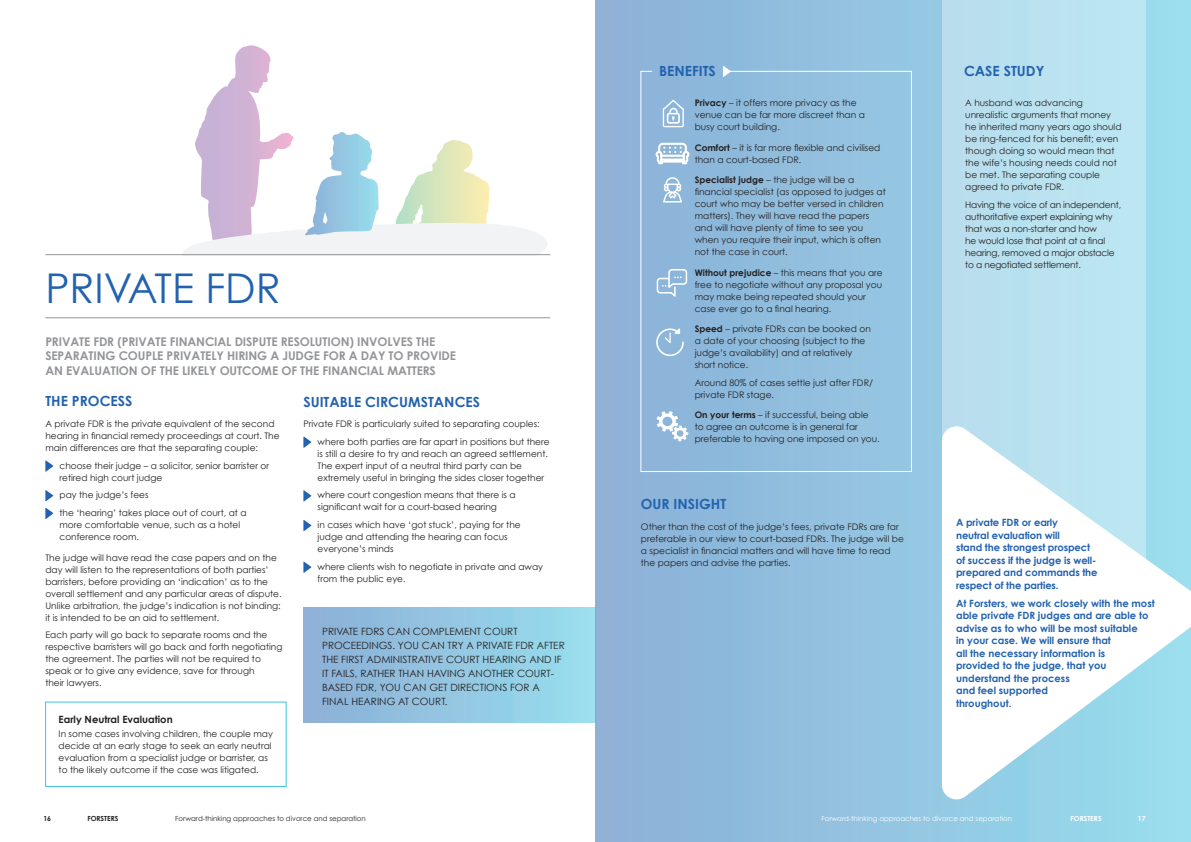
<style>
.page{position:relative;width:1191px;height:842px;background:#fff}
.page>*{position:absolute;margin:0;border:0;box-sizing:border-box;transform-origin:0 0}
._1_Heading{font:41px "Century Gothic";color:#2362af}
._2_Sub_heading{font:700 14px "Century Gothic";color:#2362af}
.Intro_text{font:700 12px/14.4px "Century Gothic";letter-spacing:-.01em;color:#939598}
.Text_in_white_arrow{font:700 10px/12.5px "Century Gothic";color:#2362af}
.Body_text{font:10px/14px "Century Gothic";color:#231f20}
._3_Sub_heading{font:700 10px "Century Gothic";color:#231f20}
.Body_text-2{font:9px/12px "Century Gothic";color:#231f20}
.Body_bullets{font:9px/12px "Century Gothic";color:#231f20}
.Body_text-3{font:9px/12px "Century Gothic";letter-spacing:-.02em;color:#231f20}
.Final_body_bullet{font:9px/12px "Century Gothic";color:#231f20}
.t1{font:7px "Century Gothic";color:#231f20}
.t2{font:7px "Century Gothic";color:#fff}
.t3{font:700 7px "Century Gothic";color:#231f20}
.t4{font:700 7px "Century Gothic";color:#fff}
.s1{font-weight:700}
</style>
<div class="page">
<svg style="left:183px;top:45px;width:364px;height:209px"></svg>
<div style="left:595px;top:0;width:596px;height:842px;background:linear-gradient(to right,#8dafd6,#99deed)"></div>
<div style="left:942px;top:0;width:203px;height:655px;background:#bae2f0"></div>
<svg style="left:723px;top:66px;width:8px;height:4px"></svg>
<svg style="left:942px;top:422px;width:249px;height:382px"></svg>
<svg style="left:640px;top:70px;width:272px;height:402px;background:#92bddd"></svg>
<div style="left:667px;top:113px;width:13px;height:11px;border:2px solid #fff;border-radius:2px"></div>
<svg style="left:668px;top:107px;width:10px;height:13px"></svg>
<div style="left:663px;top:108px;width:21px;height:19px;border:1px solid #fff"></div>
<svg style="left:656px;top:143px;width:33px;height:21px"></svg>
<svg style="left:663px;top:177px;width:19px;height:26px"></svg>
<svg style="left:656px;top:269px;width:31px;height:28px"></svg>
<svg style="left:656px;top:328px;width:28px;height:28px"></svg>
<svg style="left:656px;top:411px;width:32px;height:30px"></svg>
<svg style="left:45px;top:460px;width:8px;height:12px"></svg>
<svg style="left:45px;top:490px;width:8px;height:11px"></svg>
<svg style="left:45px;top:508px;width:8px;height:11px"></svg>
<hr style="left:45px;top:254px;width:505px;height:1px;background:#939598">
<hr style="left:45px;top:317px;width:505px;height:1px;background:#939598">
<svg style="left:303px;top:436px;width:8px;height:12px"></svg>
<svg style="left:303px;top:490px;width:8px;height:12px"></svg>
<svg style="left:303px;top:520px;width:8px;height:11px"></svg>
<svg style="left:303px;top:561px;width:8px;height:12px"></svg>
<div style="left:303px;top:607px;width:292px;height:115px;background:linear-gradient(to right,#8dafd6,#99deee)"></div>
<div style="left:45px;top:702px;width:241px;height:85px;border:1px solid #3cc3de"></div>
<p class="_1_Heading" style="left:45px;top:263px;width:237px">PRIVATE FDR</p>
<p class="Intro_text" style="left:45px;top:334px;width:412px">PRIVATE FDR (PRIVATE FINANCIAL DISPUTE RESOLUTION) INVOLVES THE<br>SEPARATING COUPLE PRIVATELY HIRING A JUDGE FOR A DAY TO PROVIDE<br>AN EVALUATION OF THE LIKELY OUTCOME OF THE FINANCIAL MATTERS</p>
<p class="_2_Sub_heading" style="left:45px;top:391px;width:89px">THE PROCESS</p>
<p class="Body_text-2" style="left:45px;top:418px;width:236px">A private FDR is the private equivalent of the second hearing in financial remedy proceedings at court. The main differences are that the separating couple:</p>
<p class="Body_bullets" style="left:60px;top:459px;width:211px">choose their judge – a solicitor, senior barrister or retired high court judge</p>
<p class="Body_bullets" style="left:60px;top:489px;width:91px">pay the judge’s fees</p>
<p class="Final_body_bullet" style="left:60px;top:507px;width:188px">the ‘hearing’ takes place out of court, at a more comfortable venue, such as a hotel conference room.</p>
<p class="Body_text-2" style="left:45px;top:551px;width:238px">The judge will have read the case papers and on the day will listen to the representations of both parties’ barristers, before providing an ‘indication’ as to the overall settlement and any particular areas of dispute.<br>Unlike arbitration, the judge’s indication is not binding: it is intended to be an aid to settlement.</p>
<p class="Body_text-2" style="left:45px;top:629px;width:238px">Each party will go back to separate rooms and the respective barristers will go back and forth negotiating the agreement. The parties will not be required to speak or to give any evidence, save for through<br>their lawyers.</p>
<p class="_3_Sub_heading" style="left:59px;top:711px;width:115px">Early Neutral Evaluation</p>
<p class="Body_text-2" style="left:59px;top:728px;width:216px">In some cases involving children, the couple may decide at an early stage to seek an early neutral evaluation from a specialist judge or barrister, as to the likely outcome if the case was litigated.</p>
<p class="_2_Sub_heading" style="left:303px;top:391px;width:178px">SUITABLE CIRCUMSTANCES</p>
<p class="Body_text-2" style="left:303px;top:418px;width:238px">Private FDR is particularly suited to separating couples:</p>
<p class="Body_bullets" style="left:317px;top:435px;width:233px">where both parties are far apart in positions but there is still a desire to try and reach an agreed settlement.<br>The expert input of a neutral third party can be extremely useful in bringing the sides closer together</p>
<p class="Body_bullets" style="left:317px;top:489px;width:200px">where court congestion means that there is a significant wait for a court-based hearing</p>
<p class="Body_bullets" style="left:317px;top:519px;width:205px">in cases which have ‘got stuck’, paying for the judge and attending the hearing can focus everyone’s minds</p>
<p class="Body_bullets" style="left:317px;top:560px;width:227px">where clients wish to negotiate in private and away from the public eye.</p>
<p class="Body_text" style="left:322px;top:624px;width:244px">PRIVATE FDRS CAN COMPLEMENT COURT PROCEEDINGS. YOU CAN TRY A PRIVATE FDR AFTER THE FIRST ADMINISTRATIVE COURT HEARING AND IF IT FAILS, RATHER THAN HAVING ANOTHER COURT-BASED FDR, YOU CAN GET DIRECTIONS FOR A FINAL HEARING AT COURT.</p>
<p class="t3" style="left:43px;top:813px;width:9px">16</p>
<p class="t3" style="left:87px;top:813px;width:33px">FORSTERS</p>
<p class="t1" style="left:175px;top:814px;width:192px">Forward-thinking approaches to divorce and separation</p>
<p class="_2_Sub_heading" style="left:659px;top:61px;width:58px">BENEFITS</p>
<p class="_2_Sub_heading" style="left:964px;top:61px;width:82px">CASE STUDY</p>
<p class="Body_text-2" style="left:694px;top:97px;width:172px"><span class="s1">Privacy</span> – it offers more privacy as the venue can be far more discreet than a busy court building.</p>
<p class="Body_text-2" style="left:694px;top:141px;width:187px"><span class="s1">Comfort</span> – it is far more flexible and civilised than a court-based FDR.</p>
<p class="Body_text-2" style="left:694px;top:174px;width:192px"><span class="s1">Specialist judge</span> – the judge will be a financial specialist (as opposed to judges at court who may be better versed in children matters). They will have read the papers and will have plenty of time to see you when you require their input, which is often not the case in court.</p>
<p class="Body_text-2" style="left:694px;top:266px;width:189px"><span class="s1">Without prejudice</span> – this means that you are free to negotiate without any proposal you may make being repeated should your case ever go to a final hearing.</p>
<p class="Body_text-2" style="left:694px;top:323px;width:178px"><span class="s1">Speed</span> – private FDRs can be booked on a date of your choosing (subject to the judge’s availability) and at relatively short notice.</p>
<p class="Body_text-2" style="left:694px;top:377px;width:180px">Around 80% of cases settle just after FDR/ private FDR stage.</p>
<p class="Body_text-2" style="left:694px;top:409px;width:186px"><span class="s1">On your terms</span> – if successful, being able to agree an outcome is in general far preferable to having one imposed on you.</p>
<p class="_2_Sub_heading" style="left:641px;top:494px;width:87px">OUR INSIGHT</p>
<p class="Body_text-2" style="left:641px;top:521px;width:264px">Other than the cost of the judge’s fees, private FDRs are far preferable in our view to court-based FDRs. The judge will be a specialist in financial matters and will have time to read the papers and advise the parties.</p>
<p class="Body_text-2" style="left:965px;top:97px;width:158px">A husband was advancing unrealistic arguments that money he inherited many years ago should be ring-fenced for his benefit; even though doing so would mean that the wife’s housing needs could not be met. The separating couple agreed to private FDR.</p>
<p class="Body_text-3" style="left:965px;top:199px;width:157px">Having the voice of an independent, authoritative expert explaining why that was a non-starter and how<br>he would lose that point at a final hearing, removed a major obstacle to a negotiated settlement.</p>
<p class="Text_in_white_arrow" style="left:956px;top:516px;width:143px">A private FDR or early<br>neutral evaluation will<br>stand the strongest prospect of success if the judge is well&shy;prepared and commands the respect of the parties.</p>
<p class="Text_in_white_arrow" style="left:956px;top:597px;width:200px">At Forsters, we work closely with the most able private FDR judges and are able to advise as to who will be most suitable<br>in your case. We will ensure that<br>all the necessary information is<br>provided to the judge, that you understand the process<br>and feel supported<br>throughout.</p>
<p class="t2" style="left:821px;top:814px;width:192px">Forward-thinking approaches to divorce and separation</p>
<p class="t4" style="left:1070px;top:813px;width:33px">FORSTERS</p>
<p class="t4" style="left:1137px;top:813px;width:9px">17</p>
</div>
